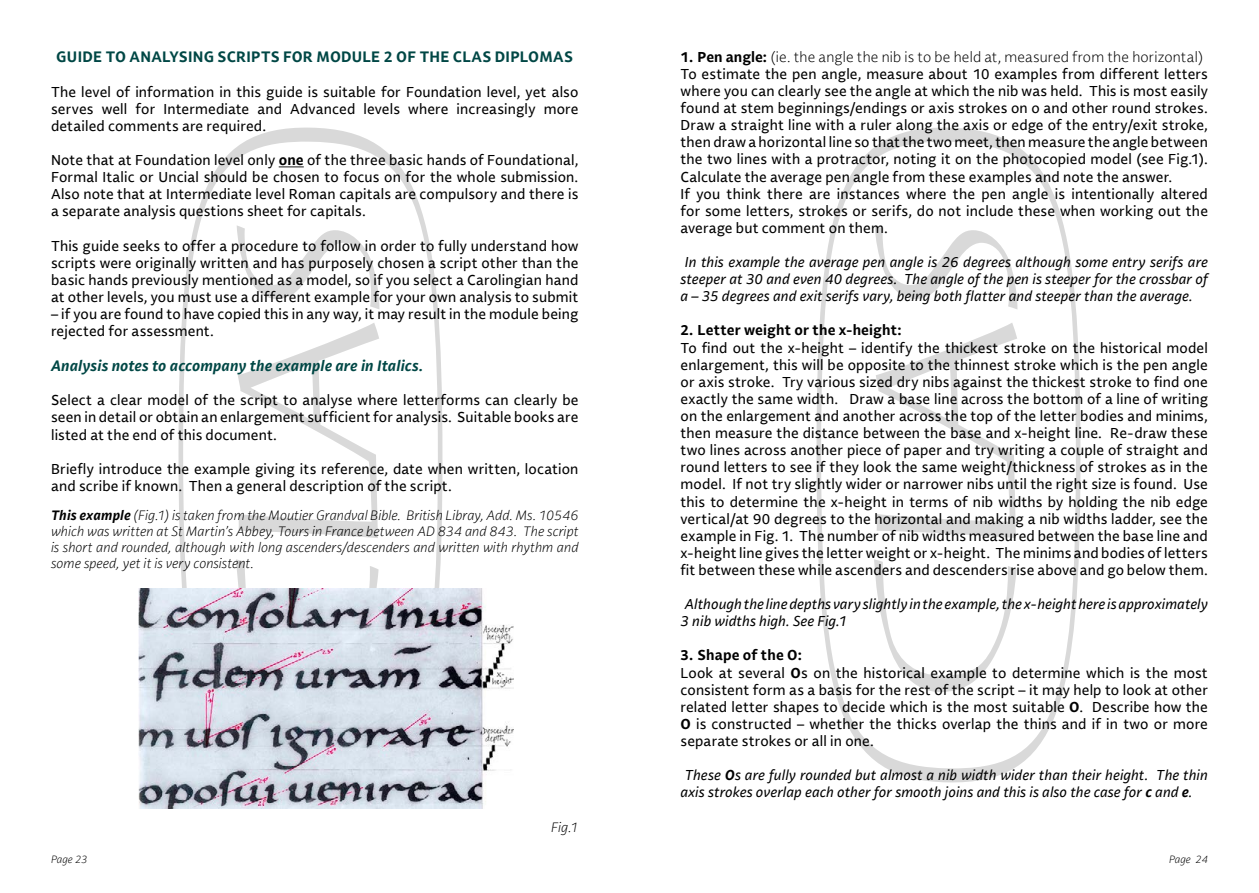
<style>
.page{position:relative;width:1259px;height:893px;background:#fff}
.page>*{position:absolute;margin:0;border:0;box-sizing:border-box;transform-origin:0 0}
.t1{font:700 15px "Lemance Trial";letter-spacing:.015em;color:#004745}
.t2{font:italic 700 15px "Lemance Trial";letter-spacing:.01em;color:#004745}
.t3{font:14.25px/17.1px "Lemance Trial";letter-spacing:.01em;color:#000;text-align:justify}
.t4{font:italic 14.25px/17.1px "Lemance Trial";letter-spacing:.01em;color:#000}
.t5{font:700 14.25px "Lemance Trial";letter-spacing:.01em;color:#000}
.t6{font:italic 300 13.5px/16.2px "Lemance Trial";letter-spacing:.01em;color:#000;text-align:justify}
.t7{font:italic 300 10.5px "Lemance Trial";color:#000}
.s1{font-weight:700}
.s2{font-weight:300}
</style>
<div class="page">
<svg style="left:816px;top:127px;width:264px;height:656px"></svg>
<svg style="left:874px;top:559px;width:142px;height:133px"></svg>
<svg style="left:875px;top:323px;width:142px;height:215px"></svg>
<svg style="left:874px;top:225px;width:143px;height:85px"></svg>
<svg style="left:178px;top:127px;width:264px;height:462px"></svg>
<svg style="left:236px;top:559px;width:142px;height:30px"></svg>
<svg style="left:238px;top:323px;width:141px;height:215px"></svg>
<svg style="left:237px;top:225px;width:142px;height:85px"></svg>
<svg style="left:279px;top:166px;width:25px;height:1px"></svg>
<img style="left:138px;top:589px;width:375px;height:219px">
<p class="t1" style="left:56px;top:47px;width:518px">GUIDE TO ANALYSING SCRIPTS FOR MODULE 2 OF THE CLAS DIPLOMAS</p>
<p class="t3" style="left:51px;top:83px;width:529px">The level of information in this guide is suitable for Foundation level, yet also serves well for Intermediate and Advanced levels where increasingly more detailed comments are required.</p>
<p class="t3" style="left:51px;top:151px;width:529px">Note that at Foundation level only <span class="s1">one</span> of the three basic hands of Foundational, Formal Italic or Uncial should be chosen to focus on for the whole submission.<br>Also note that at Intermediate level Roman capitals are compulsory and there is a separate analysis questions sheet for capitals.</p>
<p class="t3" style="left:51px;top:237px;width:529px">This guide seeks to offer a procedure to follow in order to fully understand how scripts were originally written and has purposely chosen a script other than the basic hands previously mentioned as a model, so if you select a Carolingian hand at other levels, you must use a different example for your own analysis to submit</p>
<p class="t3" style="left:51px;top:305px;width:529px">– if you are found to have copied this in any way, it may result in the module being rejected for assessment.</p>
<p class="t2" style="left:51px;top:355px;width:374px">Analysis notes to accompany the example are in Italics.</p>
<p class="t3" style="left:51px;top:392px;width:529px">Select a clear model of the script to analyse where letterforms can clearly be seen in detail or obtain an enlargement sufficient for analysis. Suitable books are listed at the end of this document.</p>
<p class="t3" style="left:51px;top:460px;width:529px">Briefly introduce the example giving its reference, date when written, location and scribe if known. Then a general description of the script.</p>
<p class="t6" style="left:51px;top:507px;width:529px"><span class="s1">This example</span> (Fig.1) is taken from the Moutier Grandval Bible. British Libray, Add. Ms. 10546 which was written at St Martin’s Abbey, Tours in France between AD 834 and 843. The script is short and rounded, although with long ascenders/descenders and written with rhythm and some speed, yet it is very consistent.</p>
<p class="t6" style="left:551px;top:819px;width:29px">Fig.1</p>
<p class="t3" style="left:680px;top:48px;width:529px;text-align:left"><span class="s1">1. Pen angle:</span> <span class="s2">(ie. the angle the nib is to be held at, measured from the horizontal)<br></span>To estimate the pen angle, measure about 10 examples from different letters where you can clearly see the angle at which the nib was held. This is most easily found at stem beginnings/endings or axis strokes on o and other round strokes.<br>Draw a straight line with a ruler along the axis or edge of the entry/exit stroke, then draw a horizontal line so that the two meet, then measure the angle between the two lines with a protractor, noting it on the photocopied model (see Fig.1).<br>Calculate the average pen angle from these examples and note the answer.<br>If you think there are instances where the pen angle is intentionally altered for some letters, strokes or serifs, do not include these when working out the average but comment on them.</p>
<p class="t4" style="left:680px;top:253px;width:529px;text-align:justify">In this example the average pen angle is 26 degrees although some entry serifs are steeper at 30 and even 40 degrees. The angle of the pen is steeper for the crossbar of a – 35 degrees and exit serifs vary, being both flatter and steeper than the average.</p>
<p class="t5" style="left:680px;top:321px;width:223px">2. Letter weight or the x-height:</p>
<p class="t3" style="left:680px;top:339px;width:529px">To find out the x-height – identify the thickest stroke on the historical model enlargement, this will be opposite to the thinnest stroke which is the pen angle or axis stroke. Try various sized dry nibs against the thickest stroke to find one exactly the same width. Draw a base line across the bottom of a line of writing on the enlargement and another across the top of the letter bodies and minims, then measure the distance between the base and x-height line. Re-draw these two lines across another piece of paper and try writing a couple of straight and round letters to see if they look the same weight/thickness of strokes as in the model. If not try slightly wider or narrower nibs until the right size is found. Use this to determine the x-height in terms of nib widths by holding the nib edge vertical/at 90 degrees to the horizontal and making a nib widths ladder, see the example in Fig. 1. The number of nib widths measured between the base line and x-height line gives the letter weight or x-height. The minims and bodies of letters fit between these while ascenders and descenders rise above and go below them.</p>
<p class="t4" style="left:680px;top:595px;width:529px">Although the line depths vary slightly in the example, the x-height here is approximately<br>3 nib widths high. See Fig.1</p>
<p class="t3" style="left:680px;top:647px;width:529px;text-align:left"><span class="s1">3. Shape of the O:<br></span>Look at several <span class="s1">O</span>s on the historical example to determine which is the most consistent form as a basis for the rest of the script – it may help to look at other related letter shapes to decide which is the most suitable <span class="s1">O</span>. Describe how the <span class="s1">O</span> is constructed – whether the thicks overlap the thins and if in two or more separate strokes or all in one.</p>
<p class="t4" style="left:680px;top:766px;width:529px">These <span class="s1">O</span>s are fully rounded but almost a nib width wider than their height. The thin axis strokes overlap each other for smooth joins and this is also the case for <span class="s1">c</span> and <span class="s1">e</span>.</p>
<p class="t7" style="left:51px;top:852px;width:38px">Page 23</p>
<p class="t7" style="left:1169px;top:852px;width:40px">Page 24</p>
</div>
